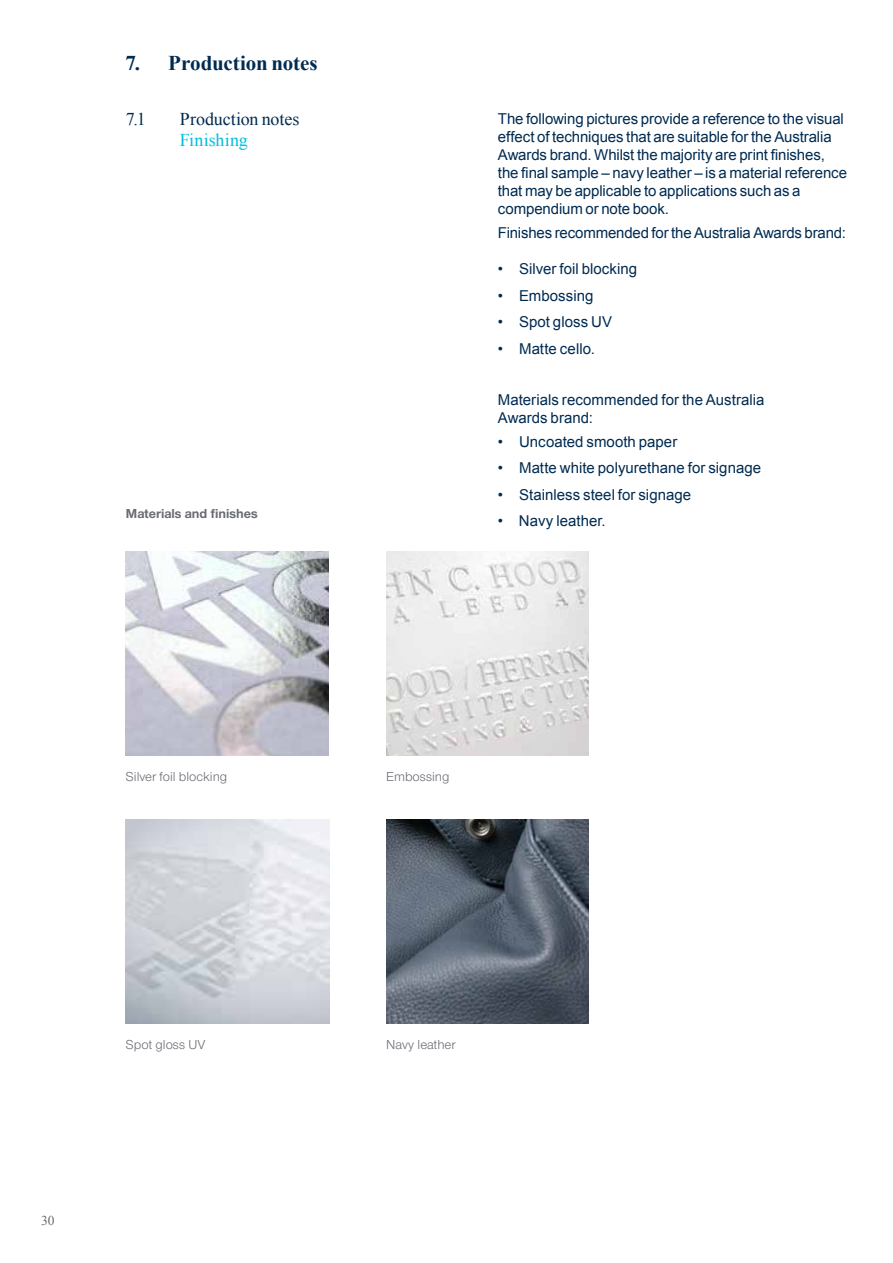
<style>
.page{position:relative;width:893px;height:1263px;background:#fff}
.page>*{position:absolute;margin:0;border:0;box-sizing:border-box;transform-origin:0 0}
.t1{font:700 21px "Times New Roman";letter-spacing:-.005em;color:#002b51}
.t2{font:18px "Times New Roman";color:#002b51}
.t3{font:18px "Times New Roman";letter-spacing:.005em;color:#00bddd}
.t4{font:15px/18px "Arial";letter-spacing:-.005em;color:#002b51}
.t5{font:13.5px "Nimbus San Nov";color:#696b73}
.t6{font:700 13.5px "Nimbus San Nov";color:#696b73}
.t7{font:13.5px "Times New Roman";color:#696b73}
</style>
<div class="page">
<img style="left:386px;top:552px;width:203px;height:203px">
<img style="left:126px;top:552px;width:203px;height:203px">
<img style="left:386px;top:820px;width:203px;height:203px">
<h1 class="t1" style="left:126px;top:49px;width:194px">7. Production notes</h1>
<p class="t2" style="left:126px;top:107px;width:21px">7.1</p>
<p class="t2" style="left:180px;top:107px;width:121px">Production notes</p>
<p class="t3" style="left:180px;top:128px;width:69px">Finishing</p>
<p class="t6" style="left:126px;top:506px;width:133px">Materials and finishes</p>
<p class="t4" style="left:498px;top:110px;width:351px">The following pictures provide a reference to the visual effect of techniques that are suitable for the Australia Awards brand. Whilst the majority are print finishes, the final sample – navy leather – is a material reference that may be applicable to applications such as a compendium or note book.</p>
<p class="t4" style="left:498px;top:224px;width:350px">Finishes recommended for the Australia Awards brand:</p>
<p class="t4" style="left:498px;top:260px;width:141px">• Silver foil blocking</p>
<p class="t4" style="left:498px;top:287px;width:97px">• Embossing</p>
<p class="t4" style="left:498px;top:313px;width:116px">• Spot gloss UV</p>
<p class="t4" style="left:498px;top:340px;width:99px">• Matte cello.</p>
<p class="t4" style="left:498px;top:390px;width:268px">Materials recommended for the Australia<br>Awards brand:</p>
<p class="t4" style="left:498px;top:433px;width:181px">• Uncoated smooth paper</p>
<p class="t4" style="left:498px;top:459px;width:265px">• Matte white polyurethane for signage</p>
<p class="t4" style="left:498px;top:486px;width:195px">• Stainless steel for signage</p>
<p class="t4" style="left:498px;top:512px;width:110px">• Navy leather.</p>
<p class="t5" style="left:126px;top:769px;width:103px">Silver foil blocking</p>
<p class="t5" style="left:386px;top:769px;width:65px">Embossing</p>
<p class="t7" style="left:41px;top:1212px;width:15px">30</p>
<p class="t5" style="left:126px;top:1037px;width:81px">Spot gloss UV</p>
<p class="t5" style="left:386px;top:1037px;width:71px">Navy leather</p>
</div>
